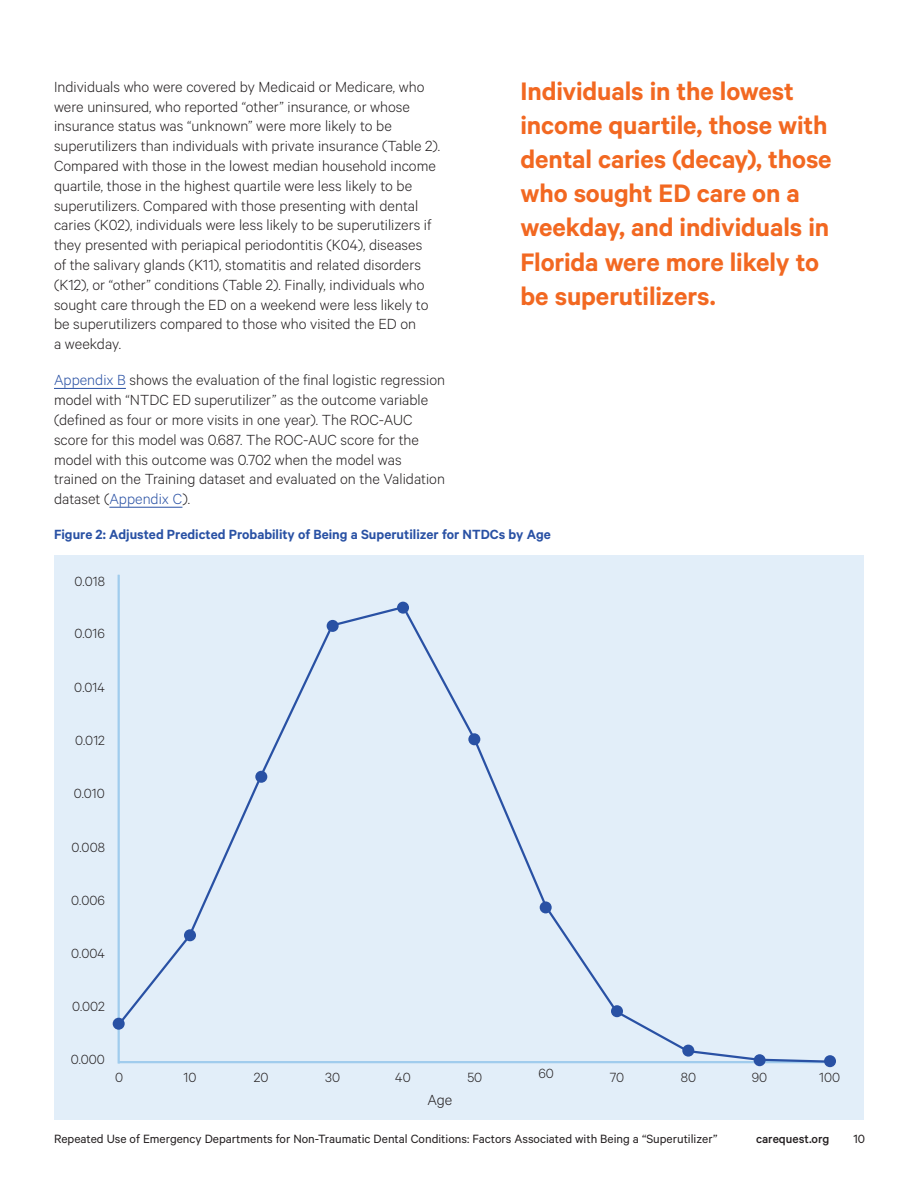
<style>
.page{position:relative;width:918px;height:1188px;background:#fff}
.page>*{position:absolute;margin:0;border:0;box-sizing:border-box;transform-origin:0 0}
.t1{font:600 28.5px/34.2px "Calibre";letter-spacing:-.005em;color:#f26821}
.t2{font:300 16.5px/19.8px "Calibre";color:#231f20}
.t3{font:300 15px "Calibre";color:#231f20}
.t4{font:600 15px "Calibre";color:#2951a4}
.t5{font:13.5px "Calibre";color:#231f20}
.t6{font:500 13.5px "Calibre";color:#231f20}
.s1{color:#2951a4}
</style>
<div class="page">
<hr style="left:54px;top:388px;width:72px;height:1px;background:#2951a4">
<hr style="left:109px;top:507px;width:73px;height:1px;background:#2951a4">
<div style="left:54px;top:555px;width:810px;height:565px;background:#e2eef9"></div>
<hr style="left:118px;top:575px;width:2px;height:489px;background:#a0cced">
<svg style="left:116px;top:605px;width:717px;height:459px"></svg>
<div style="left:113px;top:1018px;width:12px;height:12px;background:#2951a4;border-radius:50%"></div>
<div style="left:184px;top:929px;width:12px;height:12px;background:#2951a4;border-radius:50%"></div>
<div style="left:255px;top:771px;width:12px;height:12px;background:#2951a4;border-radius:50%"></div>
<div style="left:327px;top:620px;width:12px;height:12px;background:#2951a4;border-radius:50%"></div>
<div style="left:397px;top:602px;width:12px;height:12px;background:#2951a4;border-radius:50%"></div>
<div style="left:468px;top:733px;width:12px;height:12px;background:#2951a4;border-radius:50%"></div>
<div style="left:540px;top:901px;width:12px;height:12px;background:#2951a4;border-radius:50%"></div>
<div style="left:611px;top:1005px;width:12px;height:12px;background:#2951a4;border-radius:50%"></div>
<div style="left:682px;top:1045px;width:12px;height:12px;background:#2951a4;border-radius:50%"></div>
<div style="left:754px;top:1054px;width:12px;height:12px;background:#2951a4;border-radius:50%"></div>
<div style="left:824px;top:1055px;width:12px;height:12px;background:#2951a4;border-radius:50%"></div>
<p class="t2" style="left:54px;top:76px;width:388px">Individuals who were covered by Medicaid or Medicare, who were uninsured, who reported “other” insurance, or whose insurance status was “unknown” were more likely to be superutilizers than individuals with private insurance (Table 2).<br>Compared with those in the lowest median household income quartile, those in the highest quartile were less likely to be superutilizers. Compared with those presenting with dental caries (K02), individuals were less likely to be superutilizers if they presented with periapical periodontitis (K04), diseases<br>of the salivary glands (K11), stomatitis and related disorders (K12), or “other” conditions (Table 2). Finally, individuals who sought care through the ED on a weekend were less likely to be superutilizers compared to those who visited the ED on<br>a weekday.</p>
<p class="t2" style="left:54px;top:370px;width:393px"><span class="s1">Appendix B</span> shows the evaluation of the final logistic regression model with “NTDC ED superutilizer” as the outcome variable (defined as four or more visits in one year). The ROC-AUC score for this model was 0.687. The ROC-AUC score for the model with this outcome was 0.702 when the model was trained on the Training dataset and evaluated on the Validation dataset (<span class="s1">Appendix C</span>).</p>
<p class="t4" style="left:54px;top:525px;width:498px">Figure 2: Adjusted Predicted Probability of Being a Superutilizer for NTDCs by Age</p>
<h1 class="t1" style="left:520px;top:73px;width:313px">Individuals in the lowest income quartile, those with dental caries (decay), those who sought ED care on a weekday, and individuals in<br>Florida were more likely to be superutilizers.</h1>
<p class="t3" style="left:75px;top:572px;width:32px">0.018</p>
<p class="t3" style="left:74px;top:625px;width:32px">0.016</p>
<p class="t3" style="left:74px;top:679px;width:32px">0.014</p>
<p class="t3" style="left:75px;top:732px;width:31px">0.012</p>
<p class="t3" style="left:74px;top:785px;width:33px">0.010</p>
<p class="t3" style="left:71px;top:838px;width:35px">0.008</p>
<p class="t3" style="left:71px;top:891px;width:35px">0.006</p>
<p class="t3" style="left:71px;top:945px;width:35px">0.004</p>
<p class="t3" style="left:72px;top:998px;width:34px">0.002</p>
<p class="t3" style="left:71px;top:1051px;width:36px">0.000</p>
<p class="t3" style="left:115px;top:1068px;width:10px">0</p>
<p class="t3" style="left:184px;top:1068px;width:14px">10</p>
<p class="t3" style="left:254px;top:1068px;width:16px">20</p>
<p class="t3" style="left:325px;top:1068px;width:16px">30</p>
<p class="t3" style="left:395px;top:1068px;width:17px">40</p>
<p class="t2" style="left:427px;top:1089px;width:27px">Age</p>
<p class="t3" style="left:467px;top:1068px;width:16px">50</p>
<p class="t3" style="left:538px;top:1065px;width:17px">60</p>
<p class="t3" style="left:610px;top:1068px;width:16px">70</p>
<p class="t3" style="left:681px;top:1068px;width:17px">80</p>
<p class="t3" style="left:752px;top:1068px;width:17px">90</p>
<p class="t3" style="left:819px;top:1068px;width:23px">100</p>
<p class="t5" style="left:54px;top:1131px;width:665px">Repeated Use of Emergency Departments for Non-Traumatic Dental Conditions: Factors Associated with Being a “Superutilizer”</p>
<p class="t6" style="left:756px;top:1131px;width:75px">carequest.org</p>
<p class="t5" style="left:853px;top:1131px;width:13px">10</p>
</div>
